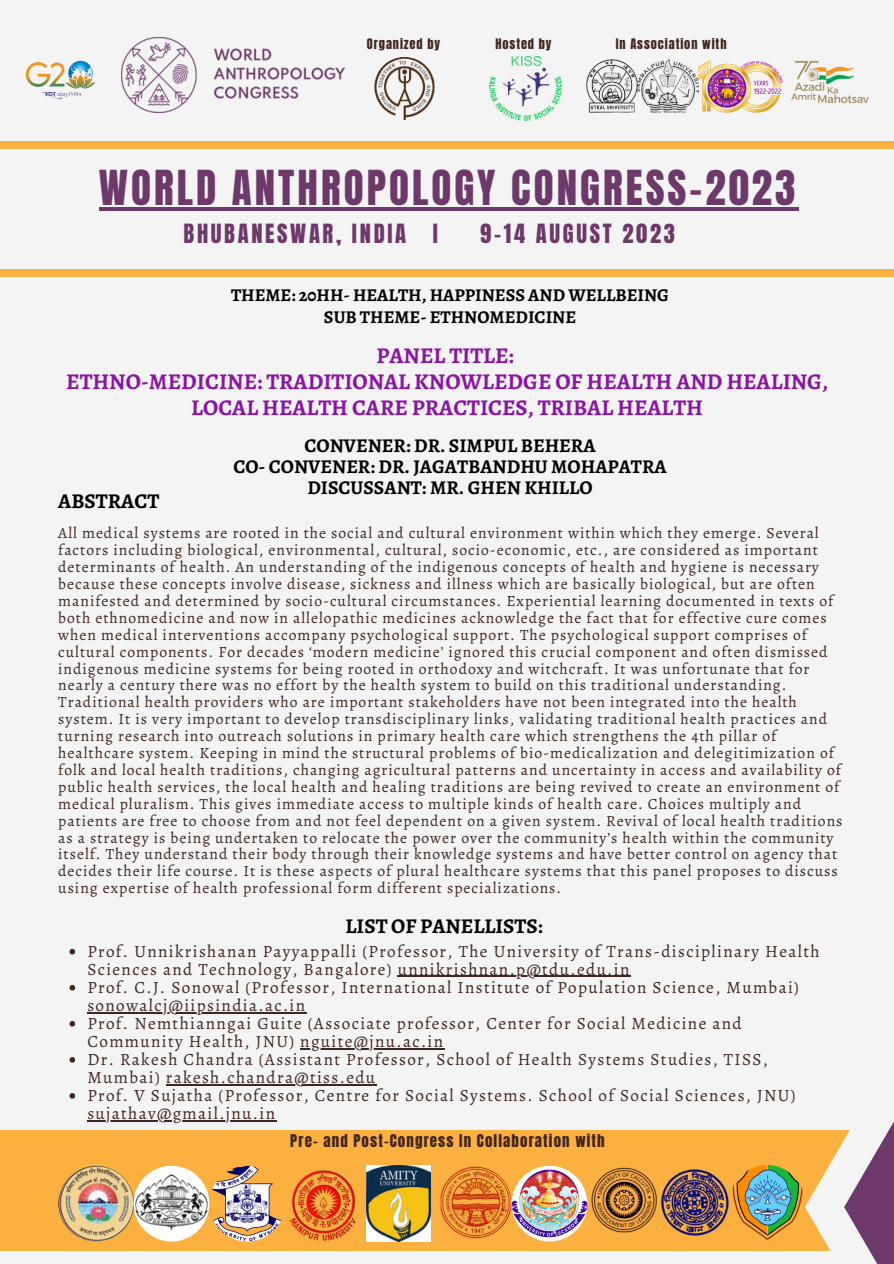
<style>
.page{position:relative;width:894px;height:1264px;background:#fff}
.page>*{position:absolute;margin:0;border:0;box-sizing:border-box;transform-origin:0 0}
.t1{font:40.95px "Anton";letter-spacing:.075em;color:#6d396b}
.t2{font:700 22.5px/26px "Alegreya";color:#8d12a7;text-align:center}
.t3{font:22.5px "Anton";letter-spacing:.12em;color:#6d396b}
.t4{font:700 21px "Alegreya";color:#000}
.t5{font:700 19.5px "Alegreya";color:#000}
.t6{font:700 18px "Alegreya";color:#000}
.t7{font:17.1px/18px "Alegreya";letter-spacing:.08em;color:#40261f}
.t8{font:15.6px/17px "Alegreya";letter-spacing:.065em;color:#40261f}
.t9{font:15px "Anton";letter-spacing:.075em;color:#412520}
.t10{font:12.3px "Anton";letter-spacing:.075em;color:#412520}
</style>
<div class="page">
<div style="left:0;top:0;width:893px;height:1263px;background:#f4f4f4"></div>
<div style="left:1px;top:269px;width:892px;height:7px;background:#fbb040"></div>
<div style="left:0;top:1130px;width:893px;height:120px;background:#fbb040"></div>
<svg style="left:804px;top:1142px;width:39px;height:109px;fill:#f4f4f4"></svg>
<svg style="left:843px;top:1123px;width:50px;height:140px;background:#a98ca7"></svg>
<div style="left:1px;top:141px;width:892px;height:8px;background:#fbb040"></div>
<hr style="left:99px;top:207px;width:699px;height:4px;background:#6d396b">
<img style="left:58px;top:1165px;width:76px;height:76px;border-radius:50%">
<img style="left:134px;top:1165px;width:75px;height:76px;border-radius:50%">
<img style="left:209px;top:1165px;width:76px;height:76px;border-radius:50%">
<img style="left:285px;top:1165px;width:75px;height:76px;border-radius:50%">
<img style="left:436px;top:1165px;width:75px;height:76px;border-radius:50%">
<img style="left:511px;top:1165px;width:76px;height:76px;border-radius:50%">
<img style="left:366px;top:1165px;width:64px;height:75px">
<img style="left:575px;top:1167px;width:154px;height:69px">
<img style="left:729px;top:1164px;width:75px;height:76px;border-radius:50%">
<img style="left:586px;top:59px;width:49px;height:54px">
<img style="left:635px;top:59px;width:146px;height:54px">
<img style="left:373px;top:57px;width:63px;height:63px;border-radius:50%">
<img style="left:121px;top:38px;width:225px;height:75px">
<img style="left:781px;top:60px;width:88px;height:44px">
<img style="left:25px;top:60px;width:71px;height:40px">
<img style="left:490px;top:57px;width:71px;height:63px">
<svg style="left:69px;top:948px;width:6px;height:6px"></svg>
<hr style="left:397px;top:975px;width:233px;height:2px;background:#40261f">
<svg style="left:69px;top:984px;width:6px;height:6px"></svg>
<hr style="left:87px;top:1011px;width:219px;height:2px;background:#40261f">
<svg style="left:69px;top:1021px;width:6px;height:5px"></svg>
<hr style="left:300px;top:1047px;width:144px;height:2px;background:#40261f">
<svg style="left:69px;top:1057px;width:6px;height:5px"></svg>
<hr style="left:166px;top:1084px;width:210px;height:1px;background:#40261f">
<svg style="left:69px;top:1093px;width:6px;height:5px"></svg>
<hr style="left:87px;top:1120px;width:189px;height:1px;background:#40261f">
<p class="t10" style="left:367px;top:35px;width:75px">Organized by</p>
<p class="t10" style="left:495px;top:35px;width:58px">Hosted by</p>
<p class="t10" style="left:615px;top:35px;width:112px">In Association with</p>
<p class="t1" style="left:99px;top:158px;width:698px">WORLD ANTHROPOLOGY CONGRESS-2023</p>
<p class="t3" style="left:183px;top:218px;width:256px">BHUBANESWAR, INDIA I</p>
<p class="t3" style="left:480px;top:218px;width:196px">9-14 AUGUST 2023</p>
<p class="t6" style="left:231px;top:282px;width:439px">THEME: 20HH- HEALTH, HAPPINESS AND WELLBEING</p>
<p class="t6" style="left:324px;top:305px;width:253px">SUB THEME- ETHNOMEDICINE</p>
<p class="t2" style="left:376px;top:343px;width:139px">PANEL TITLE:</p>
<p class="t2" style="left:66px;top:369px;width:763px">ETHNO-MEDICINE: TRADITIONAL KNOWLEDGE OF HEALTH AND HEALING,<br>LOCAL HEALTH CARE PRACTICES, TRIBAL HEALTH</p>
<p class="t5" style="left:304px;top:431px;width:292px">CONVENER: DR. SIMPUL BEHERA</p>
<p class="t5" style="left:233px;top:453px;width:435px">CO- CONVENER: DR. JAGATBANDHU MOHAPATRA</p>
<p class="t5" style="left:307px;top:474px;width:287px">DISCUSSANT: MR. GHEN KHILLO</p>
<p class="t8" style="left:58px;top:524px;width:785px">All medical systems are rooted in the social and cultural environment within which they emerge. Several factors including biological, environmental, cultural, socio-economic, etc., are considered as important determinants of health. An understanding of the indigenous concepts of health and hygiene is necessary because these concepts involve disease, sickness and illness which are basically biological, but are often manifested and determined by socio-cultural circumstances. Experiential learning documented in texts of both ethnomedicine and now in allelopathic medicines acknowledge the fact that for effective cure comes when medical interventions accompany psychological support. The psychological support comprises of cultural components. For decades ‘modern medicine’ ignored this crucial component and often dismissed indigenous medicine systems for being rooted in orthodoxy and witchcraft. It was unfortunate that for nearly a century there was no effort by the health system to build on this traditional understanding.<br>Traditional health providers who are important stakeholders have not been integrated into the health system. It is very important to develop transdisciplinary links, validating traditional health practices and turning research into outreach solutions in primary health care which strengthens the 4th pillar of healthcare system. Keeping in mind the structural problems of bio-medicalization and delegitimization of folk and local health traditions, changing agricultural patterns and uncertainty in access and availability of public health services, the local health and healing traditions are being revived to create an environment of medical pluralism. This gives immediate access to multiple kinds of health care. Choices multiply and patients are free to choose from and not feel dependent on a given system. Revival of local health traditions as a strategy is being undertaken to relocate the power over the community’s health within the community itself. They understand their body through their knowledge systems and have better control on agency that decides their life course. It is these aspects of plural healthcare systems that this panel proposes to discuss using expertise of health professional form different specializations.</p>
<p class="t4" style="left:58px;top:486px;width:102px">ABSTRACT</p>
<p class="t4" style="left:345px;top:911px;width:199px">LIST OF PANELLISTS:</p>
<p class="t7" style="left:87px;top:942px;width:733px">Prof. Unnikrishanan Payyappalli (Professor, The University of Trans-disciplinary Health<br>Sciences and Technology, Bangalore) unnikrishnan.p@tdu.edu.in</p>
<p class="t7" style="left:87px;top:978px;width:712px">Prof. C.J. Sonowal (Professor, International Institute of Population Science, Mumbai) sonowalcj@iipsindia.ac.in</p>
<p class="t7" style="left:87px;top:1014px;width:655px">Prof. Nemthianngai Guite (Associate professor, Center for Social Medicine and<br>Community Health, JNU) nguite@jnu.ac.in</p>
<p class="t7" style="left:87px;top:1050px;width:682px">Dr. Rakesh Chandra (Assistant Professor, School of Health Systems Studies, TISS,<br>Mumbai) rakesh.chandra@tiss.edu</p>
<p class="t7" style="left:87px;top:1086px;width:709px">Prof. V Sujatha (Professor, Centre for Social Systems. School of Social Sciences, JNU) sujathav@gmail.jnu.in</p>
<p class="t9" style="left:290px;top:1129px;width:316px">Pre- and Post-Congress In Collaboration with</p>
</div>
